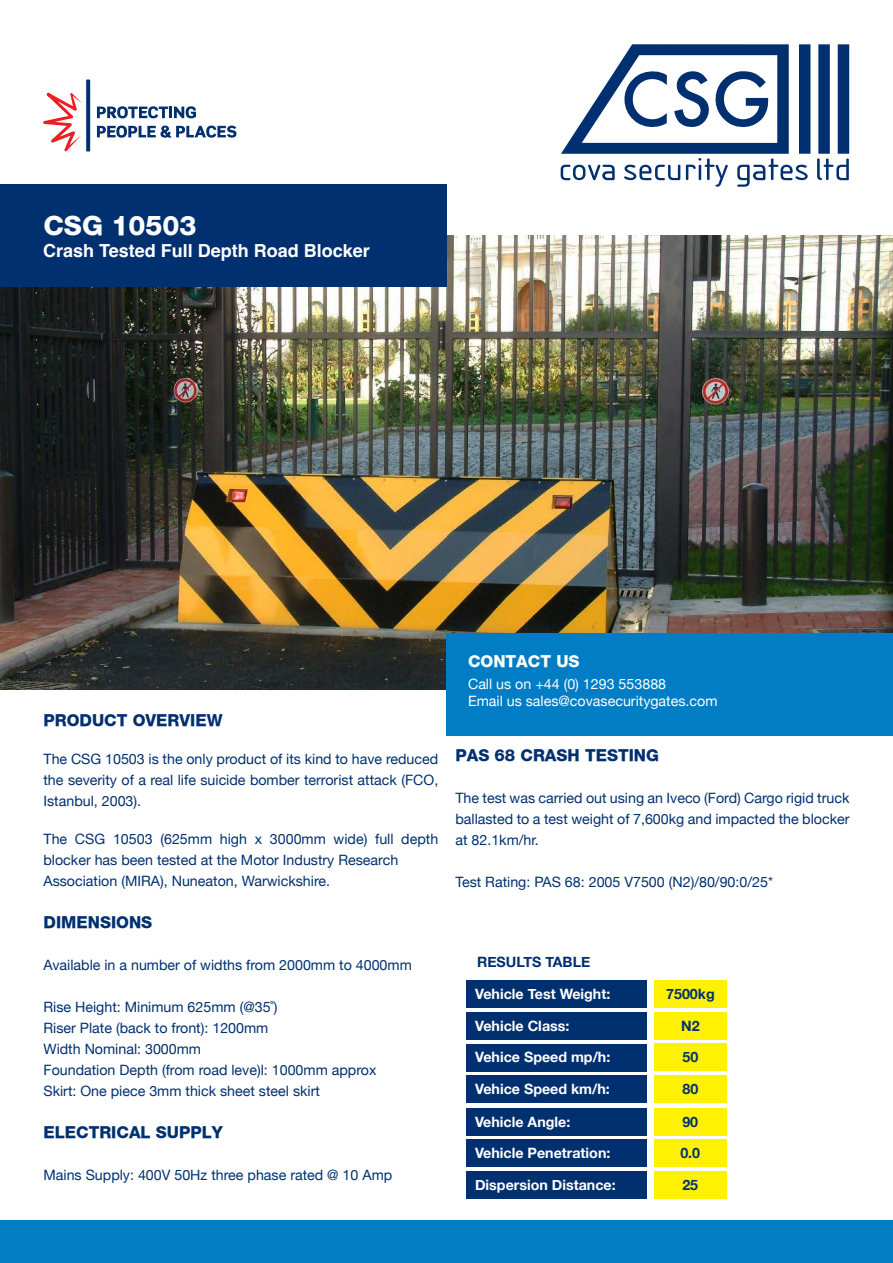
<style>
.page{position:relative;width:893px;height:1263px;background:#fff}
.page>*{position:absolute;margin:0;border:0;box-sizing:border-box;transform-origin:0 0}
.t1{font:800 27px "Helvetica Neue";color:#fff}
.t2{font:700 18px "Helvetica";color:#fff}
.t3{font:800 16.5px "Helvetica Neue";color:#003070}
.t4{font:800 16.5px "Helvetica Neue";color:#fff}
.t5{font:14.25px/21px "Helvetica Neue";color:#003070}
.t6{font:700 14.25px "Helvetica Neue";color:#fff}
.t7{font:14.25px "Helvetica Neue";color:#fff}
.t8{font:700 14.25px "Helvetica Neue";color:#003070}
</style>
<div class="page">
<img style="left:0;top:235px;width:893px;height:455px">
<div style="left:0;top:184px;width:447px;height:102px;background:#003070"></div>
<div style="left:446px;top:634px;width:447px;height:102px;background:#007dc4"></div>
<div style="left:0;top:1220px;width:893px;height:43px;background:#007dc4"></div>
<svg style="left:561px;top:44px;width:288px;height:143px"></svg>
<svg style="left:86px;top:80px;width:4px;height:72px"></svg>
<svg style="left:43px;top:93px;width:39px;height:58px"></svg>
<svg style="left:97px;top:106px;width:99px;height:12px"></svg>
<svg style="left:97px;top:126px;width:139px;height:12px"></svg>
<div style="left:466px;top:981px;width:180px;height:27px;background:#003070"></div>
<div style="left:466px;top:1012px;width:180px;height:27px;background:#003070"></div>
<div style="left:654px;top:981px;width:72px;height:27px;background:#fff101"></div>
<div style="left:466px;top:1044px;width:180px;height:27px;background:#003070"></div>
<div style="left:466px;top:1076px;width:180px;height:27px;background:#003070"></div>
<div style="left:466px;top:1108px;width:180px;height:27px;background:#003070"></div>
<div style="left:466px;top:1171px;width:180px;height:27px;background:#003070"></div>
<div style="left:466px;top:1139px;width:180px;height:27px;background:#003070"></div>
<div style="left:654px;top:1012px;width:72px;height:27px;background:#fff101"></div>
<div style="left:654px;top:1044px;width:72px;height:27px;background:#fff101"></div>
<div style="left:654px;top:1076px;width:72px;height:27px;background:#fff101"></div>
<div style="left:654px;top:1108px;width:72px;height:27px;background:#fff101"></div>
<div style="left:654px;top:1140px;width:72px;height:27px;background:#fff101"></div>
<div style="left:654px;top:1171px;width:72px;height:27px;background:#fff101"></div>
<p class="t1" style="left:44px;top:209px;width:155px">CSG 10503</p>
<p class="t2" style="left:43px;top:240px;width:328px">Crash Tested Full Depth Road Blocker</p>
<p class="t3" style="left:44px;top:710px;width:181px">PRODUCT OVERVIEW</p>
<p class="t5" style="left:44px;top:749px;width:396px;text-align:justify">The CSG 10503 is the only product of its kind to have reduced the severity of a real life suicide bomber terrorist attack (FCO, Istanbul, 2003).</p>
<p class="t5" style="left:44px;top:829px;width:396px">The CSG 10503 (625mm high x 3000mm wide) full depth blocker has been tested at the Motor Industry Research</p>
<p class="t5" style="left:44px;top:871px;width:288px">Association (MIRA), Nuneaton, Warwickshire.</p>
<p class="t3" style="left:44px;top:912px;width:110px">DIMENSIONS</p>
<p class="t5" style="left:44px;top:955px;width:370px">Available in a number of widths from 2000mm to 4000mm</p>
<p class="t5" style="left:44px;top:997px;width:235px">Rise Height: Minimum 625mm (@35˚)</p>
<p class="t5" style="left:44px;top:1018px;width:226px">Riser Plate (back to front): 1200mm</p>
<p class="t5" style="left:44px;top:1039px;width:159px">Width Nominal: 3000mm</p>
<p class="t5" style="left:44px;top:1060px;width:334px">Foundation Depth (from road leve)l: 1000mm approx</p>
<p class="t5" style="left:44px;top:1081px;width:278px">Skirt: One piece 3mm thick sheet steel skirt</p>
<p class="t3" style="left:44px;top:1122px;width:181px">ELECTRICAL SUPPLY</p>
<p class="t5" style="left:44px;top:1165px;width:350px">Mains Supply: 400V 50Hz three phase rated @ 10 Amp</p>
<p class="t4" style="left:468px;top:652px;width:113px">CONTACT US</p>
<p class="t7" style="left:468px;top:673px;width:200px">Call us on +44 (0) 1293 553888</p>
<p class="t7" style="left:468px;top:690px;width:251px">Email us sales@covasecuritygates.com</p>
<p class="t3" style="left:455px;top:745px;width:205px">PAS 68 CRASH TESTING</p>
<p class="t5" style="left:455px;top:788px;width:395px">The test was carried out using an Iveco (Ford) Cargo rigid truck</p>
<p class="t5" style="left:455px;top:809px;width:396px">ballasted to a test weight of 7,600kg and impacted the blocker at 82.1km/hr.</p>
<p class="t5" style="left:455px;top:872px;width:319px">Test Rating: PAS 68: 2005 V7500 (N2)/80/90:0/25*</p>
<p class="t8" style="left:477px;top:951px;width:115px">RESULTS TABLE</p>
<p class="t6" style="left:475px;top:983px;width:137px">Vehicle Test Weight:</p>
<p class="t6" style="left:475px;top:1014px;width:96px">Vehicle Class:</p>
<p class="t6" style="left:475px;top:1046px;width:137px">Vehice Speed mp/h:</p>
<p class="t6" style="left:475px;top:1078px;width:136px">Vehice Speed km/h:</p>
<p class="t6" style="left:475px;top:1110px;width:97px">Vehicle Angle:</p>
<p class="t6" style="left:475px;top:1142px;width:137px">Vehicle Penetration:</p>
<p class="t6" style="left:475px;top:1173px;width:142px">Dispersion Distance:</p>
<p class="t8" style="left:666px;top:983px;width:50px">7500kg</p>
<p class="t8" style="left:681px;top:1014px;width:20px">N2</p>
<p class="t8" style="left:683px;top:1046px;width:17px">50</p>
<p class="t8" style="left:683px;top:1078px;width:17px">80</p>
<p class="t8" style="left:682px;top:1110px;width:17px">90</p>
<p class="t8" style="left:680px;top:1142px;width:21px">0.0</p>
<p class="t8" style="left:682px;top:1173px;width:17px">25</p>
</div>
